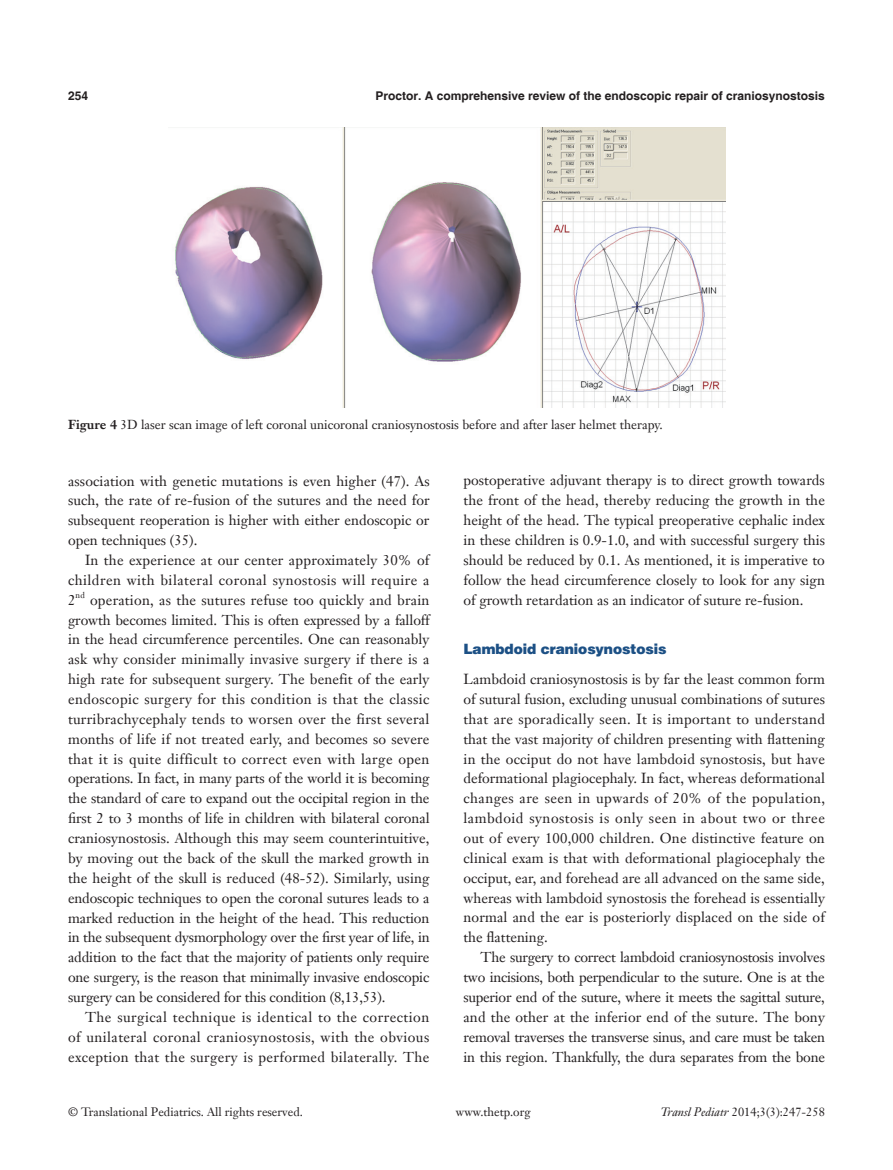
<style>
.page{position:relative;width:893px;height:1170px;background:#fff}
.page>*{position:absolute;margin:0;border:0;box-sizing:border-box;transform-origin:0 0}
.t1{font:14.25px/19.8px "Janson Text LT";color:#231f20;text-align:justify}
.t2{font:900 14.25px "Helvetica";color:#1c5085}
.t3{font:12.75px "Janson Text LT";color:#231f20}
.t4{font:12px "Janson Text LT";color:#231f20}
.t5{font:700 12px "Helvetica";color:#231f20}
.t6{font:8.25px "Janson Text LT";color:#231f20}
.s1{font-weight:700}
.s2{font-style:italic}
</style>
<div class="page">
<img style="left:175px;top:128px;width:550px;height:279px">
<p class="t5" style="left:68px;top:88px;width:22px">254</p>
<p class="t5" style="left:375px;top:88px;width:451px">Proctor. A comprehensive review of the endoscopic repair of craniosynostosis</p>
<p class="t3" style="left:68px;top:416px;width:596px"><span class="s1">Figure 4</span> 3D laser scan image of left coronal unicoronal craniosynostosis before and after laser helmet therapy.</p>
<p class="t1" style="left:68px;top:470px;width:363px">association with genetic mutations is even higher (47). As such, the rate of re-fusion of the sutures and the need for subsequent reoperation is higher with either endoscopic or open techniques (35).</p>
<p class="t1" style="left:68px;top:550px;width:363px;text-indent:17px">In the experience at our center approximately 30% of children with bilateral coronal synostosis will require a 2</p>
<p class="t6" style="left:76px;top:589px;width:11px">nd</p>
<p class="t1" style="left:68px;top:589px;width:363px;text-indent:22px">operation, as the sutures refuse too quickly and brain growth becomes limited. This is often expressed by a falloff in the head circumference percentiles. One can reasonably ask why consider minimally invasive surgery if there is a high rate for subsequent surgery. The benefit of the early endoscopic surgery for this condition is that the classic turribrachycephaly tends to worsen over the first several months of life if not treated early, and becomes so severe that it is quite difficult to correct even with large open operations. In fact, in many parts of the world it is becoming the standard of care to expand out the occipital region in the first 2 to 3 months of life in children with bilateral coronal craniosynostosis. Although this may seem counterintuitive, by moving out the back of the skull the marked growth in the height of the skull is reduced (48-52). Similarly, using endoscopic techniques to open the coronal sutures leads to a marked reduction in the height of the head. This reduction in the subsequent dysmorphology over the first year of life, in addition to the fact that the majority of patients only require one surgery, is the reason that minimally invasive endoscopic surgery can be considered for this condition (8,13,53).</p>
<p class="t1" style="left:68px;top:1006px;width:363px;text-indent:17px">The surgical technique is identical to the correction of unilateral coronal craniosynostosis, with the obvious exception that the surgery is performed bilaterally. The</p>
<p class="t1" style="left:463px;top:470px;width:363px">postoperative adjuvant therapy is to direct growth towards the front of the head, thereby reducing the growth in the height of the head. The typical preoperative cephalic index in these children is 0.9-1.0, and with successful surgery this should be reduced by 0.1. As mentioned, it is imperative to follow the head circumference closely to look for any sign of growth retardation as an indicator of suture re-fusion.</p>
<p class="t2" style="left:463px;top:640px;width:205px">Lambdoid craniosynostosis</p>
<p class="t1" style="left:463px;top:669px;width:363px">Lambdoid craniosynostosis is by far the least common form of sutural fusion, excluding unusual combinations of sutures that are sporadically seen. It is important to understand that the vast majority of children presenting with flattening in the occiput do not have lambdoid synostosis, but have deformational plagiocephaly. In fact, whereas deformational changes are seen in upwards of 20% of the population, lambdoid synostosis is only seen in about two or three out of every 100,000 children. One distinctive feature on clinical exam is that with deformational plagiocephaly the occiput, ear, and forehead are all advanced on the same side, whereas with lambdoid synostosis the forehead is essentially normal and the ear is posteriorly displaced on the side of the flattening.</p>
<p class="t1" style="left:463px;top:947px;width:363px;text-indent:17px">The surgery to correct lambdoid craniosynostosis involves two incisions, both perpendicular to the suture. One is at the superior end of the suture, where it meets the sagittal suture, and the other at the inferior end of the suture. The bony removal traverses the transverse sinus, and care must be taken in this region. Thankfully, the dura separates from the bone</p>
<p class="t4" style="left:68px;top:1104px;width:236px">© Translational Pediatrics. All rights reserved.</p>
<p class="t4" style="left:456px;top:1104px;width:76px">www.thetp.org</p>
<p class="t4" style="left:661px;top:1104px;width:166px"><span class="s2">Transl Pediatr</span> 2014;3(3):247-258</p>
</div>
